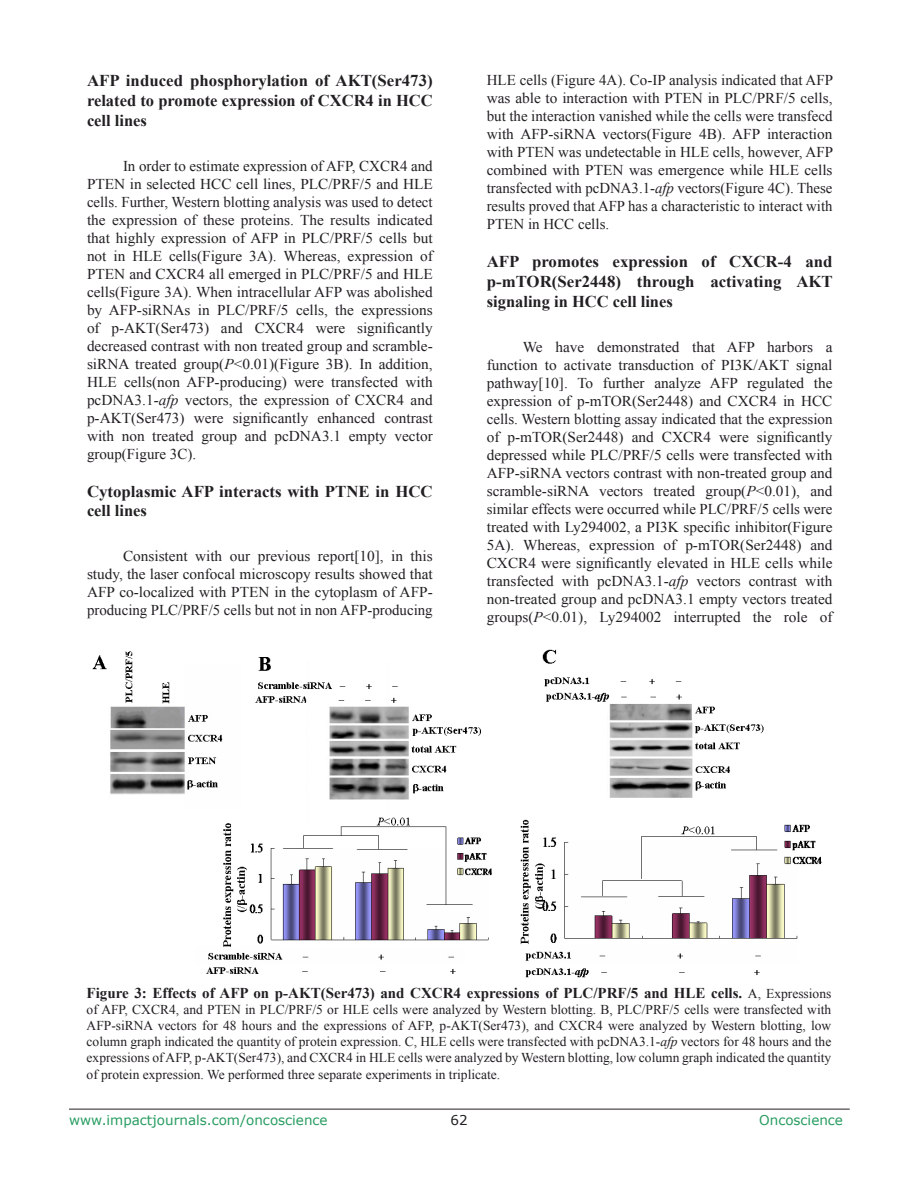
<style>
.page{position:relative;width:918px;height:1188px;background:#fff}
.page>*{position:absolute;margin:0;border:0;box-sizing:border-box;transform-origin:0 0}
.SubHeading{font:700 16.5px/19.8px "Times New Roman";color:#221f22;text-align:justify}
.BodyText{font:15px/18px "Times New Roman";color:#221f22;text-align:justify}
.FigureText{font:700 15px "Times New Roman";color:#221f22}
.FigureText-2{font:13.5px/16.2px "Times New Roman";color:#221f22;text-align:justify}
.t1{font:13.5px "Verdana";color:#279c60}
.t2{font:13.5px "Verdana";color:#221f22}
.s1{font-style:italic}
.s2{font-weight:400;font-size:13.5px}
</style>
<div class="page">
<hr style="left:69px;top:1109px;width:781px;height:1px;background:#231f20">
<img style="left:92px;top:649px;width:730px;height:329px">
<p class="SubHeading" style="left:87px;top:70px;width:347px">AFP induced phosphorylation of AKT(Ser473) related to promote expression of CXCR4 in HCC cell lines</p>
<p class="BodyText" style="left:87px;top:157px;width:347px;text-indent:36px">In order to estimate expression of AFP, CXCR4 and PTEN in selected HCC cell lines, PLC/PRF/5 and HLE cells. Further, Western blotting analysis was used to detect the expression of these proteins. The results indicated that highly expression of AFP in PLC/PRF/5 cells but not in HLE cells(Figure 3A). Whereas, expression of PTEN and CXCR4 all emerged in PLC/PRF/5 and HLE cells(Figure 3A). When intracellular AFP was abolished by AFP-siRNAs in PLC/PRF/5 cells, the expressions of p-AKT(Ser473) and CXCR4 were significantly decreased contrast with non treated group and scramble&shy;siRNA treated group(<span class="s1">P</span>&lt;0.01)(Figure 3B). In addition, HLE cells(non AFP-producing) were transfected with pcDNA3.1<span class="s1">-afp</span> vectors, the expression of CXCR4 and p-AKT(Ser473) were significantly enhanced contrast with non treated group and pcDNA3.1 empty vector group(Figure 3C).</p>
<p class="SubHeading" style="left:87px;top:481px;width:347px">Cytoplasmic AFP interacts with PTNE in HCC cell lines</p>
<p class="BodyText" style="left:87px;top:547px;width:347px;text-indent:36px">Consistent with our previous report[10], in this study, the laser confocal microscopy results showed that AFP co-localized with PTEN in the cytoplasm of AFP&shy;producing PLC/PRF/5 cells but not in non AFP-producing</p>
<p class="BodyText" style="left:487px;top:71px;width:348px">HLE cells (Figure 4A). Co-IP analysis indicated that AFP was able to interaction with PTEN in PLC/PRF/5 cells, but the interaction vanished while the cells were transfecd with AFP-siRNA vectors(Figure 4B). AFP interaction with PTEN was undetectable in HLE cells, however, AFP combined with PTEN was emergence while HLE cells transfected with pcDNA3.1-<span class="s1">afp</span> vectors(Figure 4C). These results proved that AFP has a characteristic to interact with PTEN in HCC cells.</p>
<p class="SubHeading" style="left:487px;top:251px;width:348px">AFP promotes expression of CXCR-4 and p-mTOR(Ser2448) through activating AKT signaling in HCC cell lines</p>
<p class="BodyText" style="left:487px;top:338px;width:347px;text-indent:36px">We have demonstrated that AFP harbors a function to activate transduction of PI3K/AKT signal pathway[10]. To further analyze AFP regulated the expression of p-mTOR(Ser2448) and CXCR4 in HCC cells. Western blotting assay indicated that the expression of p-mTOR(Ser2448) and CXCR4 were significantly depressed while PLC/PRF/5 cells were transfected with AFP-siRNA vectors contrast with non-treated group and scramble-siRNA vectors treated group(<span class="s1">P</span>&lt;0.01), and similar effects were occurred while PLC/PRF/5 cells were treated with Ly294002, a PI3K specific inhibitor(Figure 5A). Whereas, expression of p-mTOR(Ser2448) and CXCR4 were significantly elevated in HLE cells while transfected with pcDNA3.1-<span class="s1">afp</span> vectors contrast with non-treated group and pcDNA3.1 empty vectors treated groups(<span class="s1">P</span>&lt;0.01), Ly294002 interrupted the role of</p>
<p class="FigureText" style="left:87px;top:982px;width:746px">Figure 3: Effects of AFP on p-AKT(Ser473) and CXCR4 expressions of PLC/PRF/5 and HLE cells. <span class="s2">A, Expressions</span></p>
<p class="FigureText-2" style="left:87px;top:1001px;width:746px">of AFP, CXCR4, and PTEN in PLC/PRF/5 or HLE cells were analyzed by Western blotting. B, PLC/PRF/5 cells were transfected with AFP-siRNA vectors for 48 hours and the expressions of AFP, p-AKT(Ser473), and CXCR4 were analyzed by Western blotting, low column graph indicated the quantity of protein expression. C, HLE cells were transfected with pcDNA3.1-<span class="s1">afp</span> vectors for 48 hours and the expressions of AFP, p-AKT(Ser473), and CXCR4 in HLE cells were analyzed by Western blotting, low column graph indicated the quantity of protein expression. We performed three separate experiments in triplicate.</p>
<p class="t1" style="left:69px;top:1111px;width:260px">www.impactjournals.com/oncoscience</p>
<p class="t2" style="left:450px;top:1111px;width:19px">62</p>
<p class="t1" style="left:759px;top:1111px;width:85px">Oncoscience</p>
</div>
